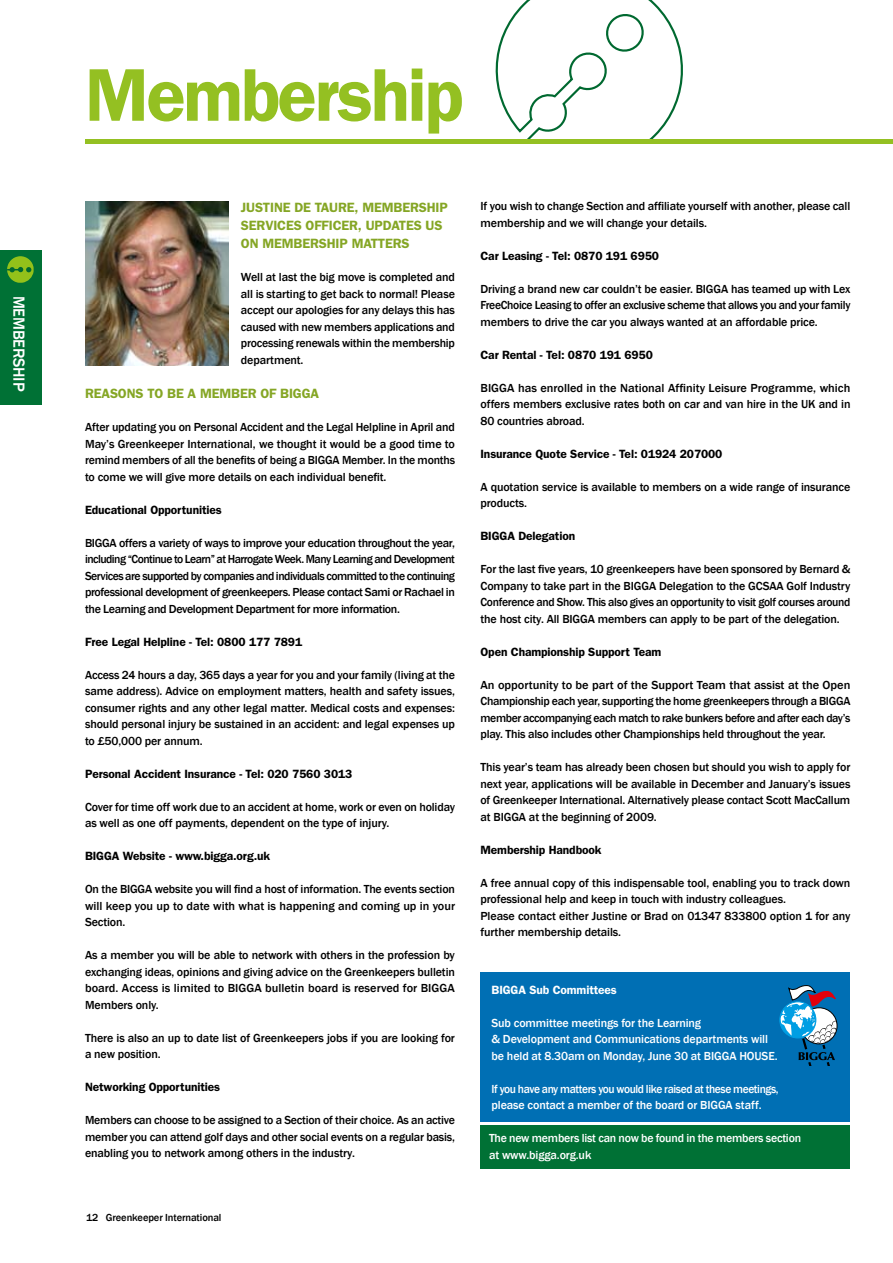
<style>
.page{position:relative;width:893px;height:1263px;background:#fff}
.page>*{position:absolute;margin:0;border:0;box-sizing:border-box;transform-origin:0 0}
.t1{font:600 75px "Franklin Gothic";letter-spacing:-.03em;color:#94c022}
.t2{font:500 16.5px "Franklin Gothic";letter-spacing:-.015em;color:#fff}
.t3{font:600 13.5px/18px "Franklin Gothic";letter-spacing:-.01em;color:#85a625}
.t4{font:500 12px/16.5px "Franklin Gothic";letter-spacing:-.01em;color:#000;text-align:justify}
.t5{font:600 12px "Franklin Gothic";letter-spacing:-.01em;color:#000}
.t6{font:500 12px/16.5px "Franklin Gothic";letter-spacing:-.01em;color:#fff}
.t7{font:500 12px/16.5px "Franklin Gothic";letter-spacing:-.035em;color:#fff;scale:.96 1}
.t8{font:600 12px "Franklin Gothic";letter-spacing:-.01em;color:#fff}
.t9{font:500 10.5px "Franklin Gothic";letter-spacing:-.01em;color:#000}
</style>
<div class="page">
<svg style="left:486px;top:0;width:206px;height:140px"></svg>
<hr style="left:85px;top:140px;width:808px;height:4px;background:#94c022">
<div style="left:0;top:251px;width:41px;height:154px;background:#007135"></div>
<svg style="left:7px;top:256px;width:27px;height:27px"></svg>
<div style="left:480px;top:1125px;width:370px;height:44px;background:#007135"></div>
<div style="left:480px;top:972px;width:370px;height:150px;background:#006fb4"></div>
<img style="left:85px;top:202px;width:143px;height:163px">
<div style="left:779px;top:1001px;width:37px;height:37px;border:1px solid #009ee3;border-radius:50%"></div>
<svg style="left:780px;top:985px;width:57px;height:80px"></svg>
<h2 class="t2" style="left:29px;top:295px;width:97px;rotate:90deg">MEMBERSHIP</h2>
<h1 class="t1" style="left:85px;top:51px;width:380px">Membership</h1>
<p class="t3" style="left:241px;top:198px;width:208px">JUSTINE DE TAURE, MEMBERSHIP<br>SERVICES OFFICER, UPDATES US<br>ON MEMBERSHIP MATTERS</p>
<p class="t4" style="left:241px;top:269px;width:216px">Well at last the big move is completed and all is starting to get back to normal! Please accept our apologies for any delays this has caused with new members applications and processing renewals within the membership department.</p>
<p class="t3" style="left:85px;top:384px;width:236px">REASONS TO BE A MEMBER OF BIGGA</p>
<p class="t4" style="left:85px;top:419px;width:371px">After updating you on Personal Accident and the Legal Helpline in April and May’s Greenkeeper International, we thought it would be a good time to remind members of all the benefits of being a BIGGA Member. In the months to come we will give more details on each individual benefit.</p>
<p class="t5" style="left:85px;top:502px;width:138px">Educational Opportunities</p>
<p class="t4" style="left:85px;top:534px;width:371px">BIGGA offers a variety of ways to improve your education throughout the year, including “Continue to Learn” at Harrogate Week. Many Learning and Development Services are supported by companies and individuals committed to the continuing professional development of greenkeepers. Please contact Sami or Rachael in the Learning and Development Department for more information.</p>
<p class="t5" style="left:85px;top:634px;width:219px">Free Legal Helpline - Tel: 0800 177 7891</p>
<p class="t4" style="left:85px;top:666px;width:371px">Access 24 hours a day, 365 days a year for you and your family (living at the same address). Advice on employment matters, health and safety issues, consumer rights and any other legal matter. Medical costs and expenses: should personal injury be sustained in an accident: and legal expenses up to £50,000 per annum.</p>
<p class="t5" style="left:85px;top:766px;width:269px">Personal Accident Insurance - Tel: 020 7560 3013</p>
<p class="t4" style="left:85px;top:798px;width:371px">Cover for time off work due to an accident at home, work or even on holiday as well as one off payments, dependent on the type of injury.</p>
<p class="t5" style="left:85px;top:849px;width:187px">BIGGA Website - www.bigga.org.uk</p>
<p class="t4" style="left:85px;top:881px;width:372px">On the BIGGA website you will find a host of information. The events section will keep you up to date with what is happening and coming up in your Section.</p>
<p class="t4" style="left:85px;top:947px;width:371px">As a member you will be able to network with others in the profession by exchanging ideas, opinions and giving advice on the Greenkeepers bulletin board. Access is limited to BIGGA bulletin board is reserved for BIGGA Members only.</p>
<p class="t4" style="left:85px;top:1029px;width:371px">There is also an up to date list of Greenkeepers jobs if you are looking for a new position.</p>
<p class="t5" style="left:85px;top:1080px;width:137px">Networking Opportunities</p>
<p class="t4" style="left:85px;top:1112px;width:371px">Members can choose to be assigned to a Section of their choice. As an active member you can attend golf days and other social events on a regular basis, enabling you to network among others in the industry.</p>
<p class="t9" style="left:86px;top:1211px;width:137px">12 Greenkeeper International</p>
<p class="t4" style="left:480px;top:198px;width:371px">If you wish to change Section and affiliate yourself with another, please call membership and we will change your details.</p>
<p class="t5" style="left:480px;top:249px;width:180px">Car Leasing - Tel: 0870 191 6950</p>
<p class="t4" style="left:480px;top:281px;width:371px">Driving a brand new car couldn’t be easier. BIGGA has teamed up with Lex FreeChoice Leasing to offer an exclusive scheme that allows you and your family members to drive the car you always wanted at an affordable price.</p>
<p class="t5" style="left:480px;top:348px;width:174px">Car Rental - Tel: 0870 191 6950</p>
<p class="t4" style="left:480px;top:380px;width:371px">BIGGA has enrolled in the National Affinity Leisure Programme, which offers members exclusive rates both on car and van hire in the UK and in 80 countries abroad.</p>
<p class="t5" style="left:480px;top:447px;width:243px">Insurance Quote Service - Tel: 01924 207000</p>
<p class="t4" style="left:480px;top:479px;width:371px">A quotation service is available to members on a wide range of insurance products.</p>
<p class="t5" style="left:480px;top:529px;width:96px">BIGGA Delegation</p>
<p class="t4" style="left:480px;top:561px;width:371px">For the last five years, 10 greenkeepers have been sponsored by Bernard &amp; Company to take part in the BIGGA Delegation to the GCSAA Golf Industry Conference and Show. This also gives an opportunity to visit golf courses around the host city. All BIGGA members can apply to be part of the delegation.</p>
<p class="t5" style="left:480px;top:645px;width:182px">Open Championship Support Team</p>
<p class="t4" style="left:480px;top:677px;width:371px">An opportunity to be part of the Support Team that assist at the Open Championship each year, supporting the home greenkeepers through a BIGGA member accompanying each match to rake bunkers before and after each day’s play. This also includes other Championships held throughout the year.</p>
<p class="t4" style="left:480px;top:759px;width:371px">This year’s team has already been chosen but should you wish to apply for next year, applications will be available in December and January’s issues of Greenkeeper International. Alternatively please contact Scott MacCallum at BIGGA at the beginning of 2009.</p>
<p class="t5" style="left:480px;top:843px;width:122px">Membership Handbook</p>
<p class="t4" style="left:480px;top:875px;width:371px;text-align:left">A free annual copy of this indispensable tool, enabling you to track down professional help and keep in touch with industry colleagues.<br>Please contact either Justine or Brad on 01347 833800 option 1 for any further membership details.</p>
<p class="t8" style="left:492px;top:983px;width:127px">BIGGA Sub Committees</p>
<p class="t6" style="left:492px;top:1015px;width:287px">Sub committee meetings for the Learning<br>&amp; Development and Communications departments will be held at 8.30am on Monday, June 30 at BIGGA HOUSE.</p>
<p class="t7" style="left:492px;top:1081px;width:301px">If you have any matters you would like raised at these meetings, please contact a member of the board or BIGGA staff.</p>
<p class="t6" style="left:489px;top:1130px;width:314px">The new members list can now be found in the members section at www.bigga.org.uk</p>
</div>
